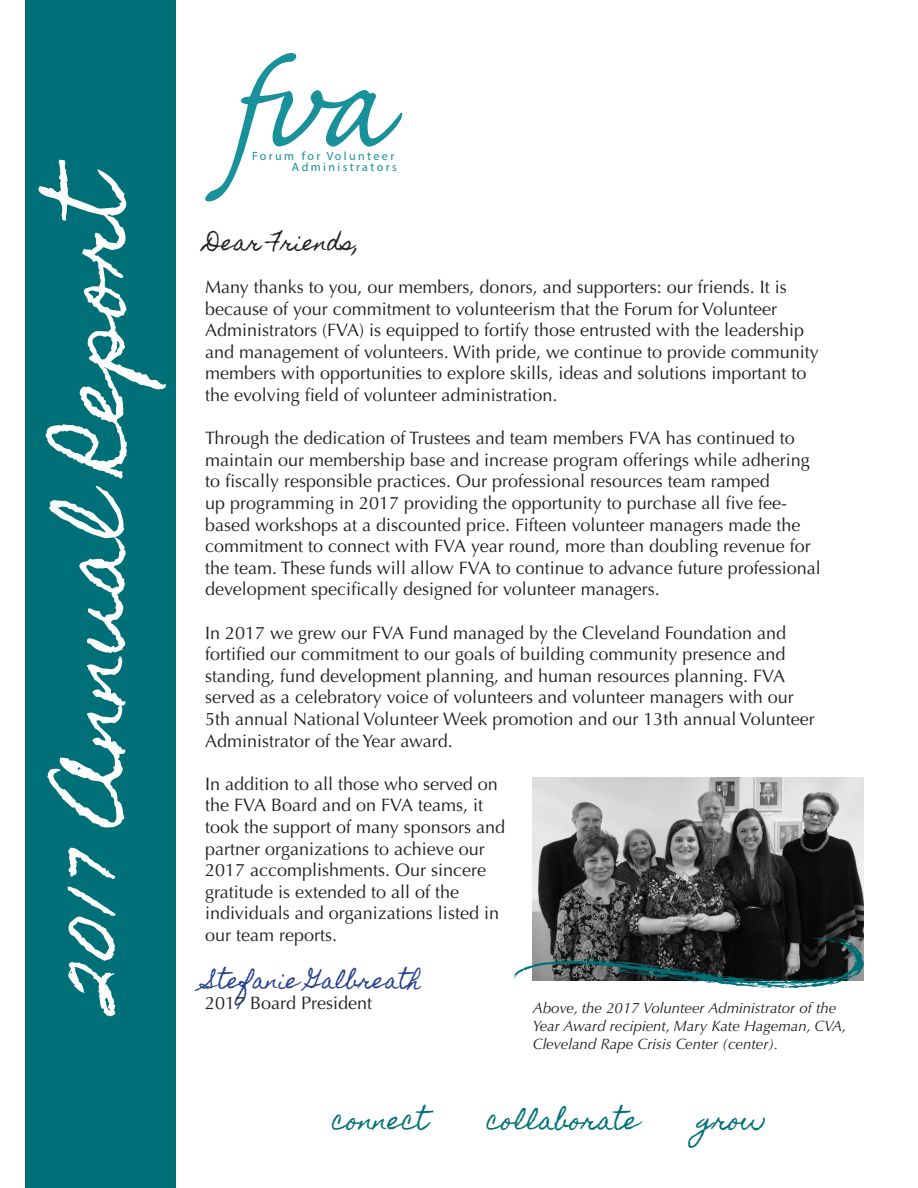
<style>
.page{position:relative;width:918px;height:1188px;background:#fff}
.page>*{position:absolute;margin:0;border:0;box-sizing:border-box;transform-origin:0 0}
.t1{font:82.5px "Homemade Apple";color:#fff}
.t2{font:24px "Homemade Apple";color:#007078}
.t3{font:21px "Homemade Apple";color:#253f8e}
.t4{font:21px "Homemade Apple";color:#231f20}
.t5{font:18px/21.6px "Optima LT Std";color:#231f20}
.t6{font:italic 15px/18px "Optima LT Std";color:#231f20}
.t7{font:700 12px/11.4px "Optima LT";letter-spacing:.2em;color:#169199;text-align:right}
</style>
<div class="page">
<svg style="left:205px;top:53px;width:197px;height:148px"></svg>
<div style="left:25px;top:0;width:151px;height:1188px;background:#007078"></div>
<img style="left:533px;top:778px;width:331px;height:159px">
<svg style="left:513px;top:937px;width:351px;height:51px;background:#4c5859"></svg>
<p class="t1" style="left:46px;top:1009px;width:854px;rotate:-90deg">2017 Annual Report</p>
<p class="t7" style="left:252px;top:150px;width:146px">Forum for Volunteer<br>Administrators</p>
<p class="t4" style="left:205px;top:230px;width:157px">Dear Friends,</p>
<p class="t5" style="left:205px;top:276px;width:615px">Many thanks to you, our members, donors, and supporters: our friends. It is because of your commitment to volunteerism that the Forum for Volunteer Administrators (FVA) is equipped to fortify those entrusted with the leadership and management of volunteers. With pride, we continue to provide community members with opportunities to explore skills, ideas and solutions important to the evolving field of volunteer administration.</p>
<p class="t5" style="left:205px;top:428px;width:617px">Through the dedication of Trustees and team members FVA has continued to maintain our membership base and increase program offerings while adhering to fiscally responsible practices. Our professional resources team ramped<br>up programming in 2017 providing the opportunity to purchase all five fee&shy;based workshops at a discounted price. Fifteen volunteer managers made the commitment to connect with FVA year round, more than doubling revenue for the team. These funds will allow FVA to continue to advance future professional development specifically designed for volunteer managers.</p>
<p class="t5" style="left:205px;top:622px;width:611px">In 2017 we grew our FVA Fund managed by the Cleveland Foundation and fortified our commitment to our goals of building community presence and standing, fund development planning, and human resources planning. FVA served as a celebratory voice of volunteers and volunteer managers with our 5th annual National Volunteer Week promotion and our 13th annual Volunteer Administrator of the Year award.</p>
<p class="t5" style="left:205px;top:773px;width:301px">In addition to all those who served on the FVA Board and on FVA teams, it took the support of many sponsors and partner organizations to achieve our 2017 accomplishments. Our sincere gratitude is extended to all of the individuals and organizations listed in our team reports.</p>
<p class="t3" style="left:205px;top:968px;width:217px">Stefanie Galbreath</p>
<p class="t5" style="left:205px;top:993px;width:169px">2017 Board President</p>
<p class="t6" style="left:533px;top:999px;width:315px">Above, the 2017 Volunteer Administrator of the<br>Year Award recipient, Mary Kate Hageman, CVA,<br>Cleveland Rape Crisis Center (center).</p>
<p class="t2" style="left:332px;top:1107px;width:97px">connect</p>
<p class="t2" style="left:487px;top:1107px;width:154px">collaborate</p>
<p class="t2" style="left:698px;top:1107px;width:70px">grow</p>
</div>
